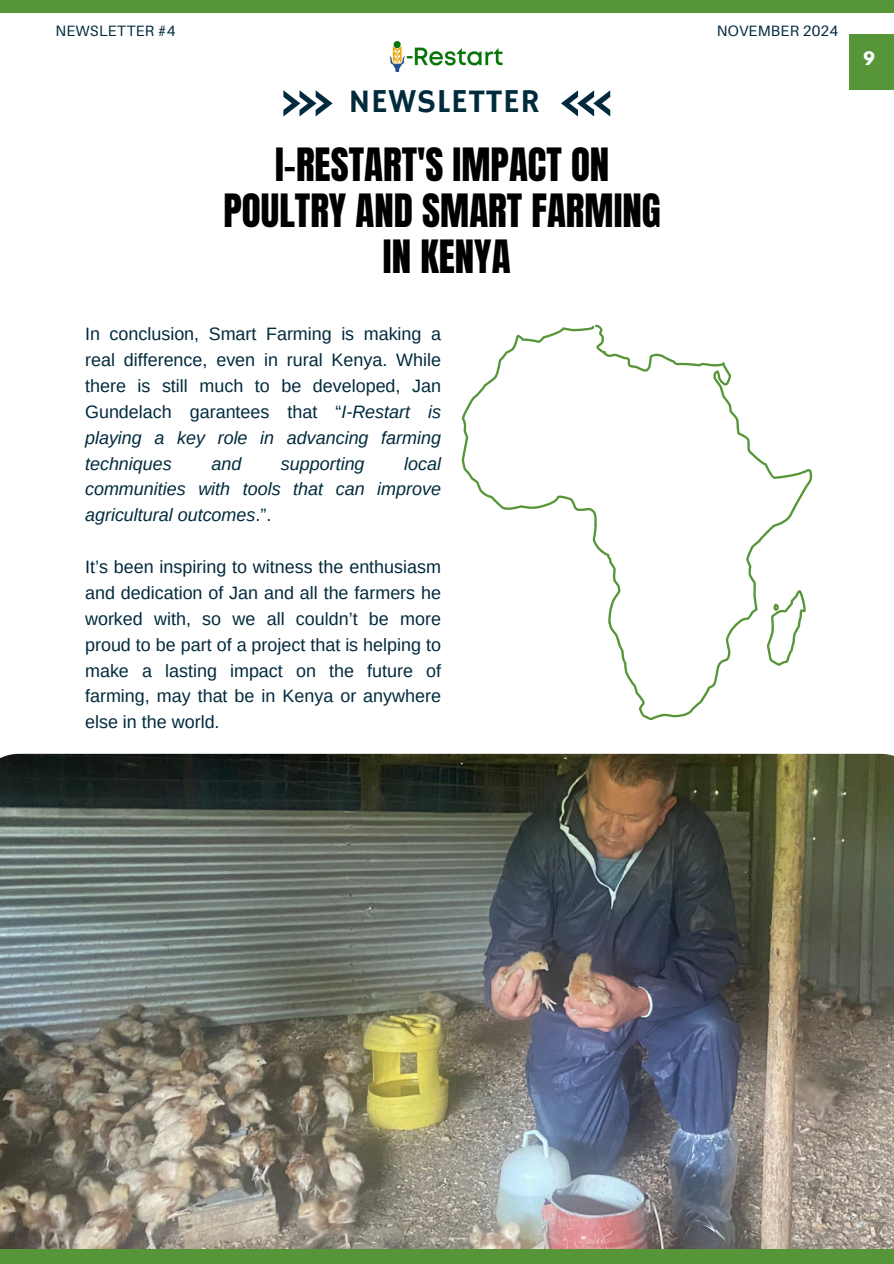
<style>
.page{position:relative;width:894px;height:1264px;background:#fff}
.page>*{position:absolute;margin:0;border:0;box-sizing:border-box;transform-origin:0 0}
.t1{font:39px/46.2px "Anton";color:#000;text-align:center}
.t2{font:33.3px "Hammersmith One";letter-spacing:.02em;color:#022a3d}
.t3{font:17.85px/25.8px "Arimo";color:#022a3d;text-align:justify}
.t4{font:italic 17.85px/25.8px "Arimo";color:#022a3d;text-align:justify}
.t5{font:700 16.5px "League Spartan";color:#fff}
.t6{font:15px "Aileron";letter-spacing:.015em;color:#022a3d}
.s1{font-style:italic}
.s2{font-style:normal}
</style>
<div class="page">
<div style="left:0;top:0;width:893px;height:12px;background:#569639"></div>
<img style="left:0;top:753px;width:893px;height:496px">
<div style="left:0;top:1249px;width:893px;height:14px;background:#569639"></div>
<img style="left:389px;top:41px;width:114px;height:32px">
<svg style="left:283px;top:90px;width:49px;height:26px"></svg>
<svg style="left:561px;top:90px;width:49px;height:26px"></svg>
<svg style="left:461px;top:325px;width:351px;height:394px"></svg>
<div style="left:849px;top:34px;width:44px;height:55px;background:#569639"></div>
<p class="t6" style="left:55px;top:21px;width:122px">NEWSLETTER #4</p>
<p class="t2" style="left:348px;top:81px;width:193px">NEWSLETTER</p>
<p class="t1" style="left:223px;top:142px;width:438px">I-RESTART'S IMPACT ON<br>POULTRY AND SMART FARMING<br>IN KENYA</p>
<h2 class="t3" style="left:85px;top:321px;width:357px">In conclusion, Smart Farming is making a real difference, even in rural Kenya. While there is still much to be developed, Jan Gundelach garantees that “<span class="s1">I-Restart is playing a key role in advancing farming techniques</span></h2>
<h2 class="t4" style="left:85px;top:450px;width:357px;text-indent:319px">local communities with tools that can improve agricultural outcomes<span class="s2">.”.</span></h2>
<p class="t3" style="left:85px;top:554px;width:357px">It’s been inspiring to witness the enthusiasm and dedication of Jan and all the farmers he worked with, so we all couldn’t be more proud to be part of a project that is helping to make a lasting impact on the future of farming, may that be in Kenya or anywhere else in the world.</p>
<h2 class="t4" style="left:211px;top:450px;width:31px">and</h2>
<h2 class="t4" style="left:281px;top:450px;width:85px">supporting</h2>
<h1 class="t6" style="left:716px;top:21px;width:123px">NOVEMBER 2024</h1>
<p class="t5" style="left:863px;top:51px;width:13px">9</p>
</div>
